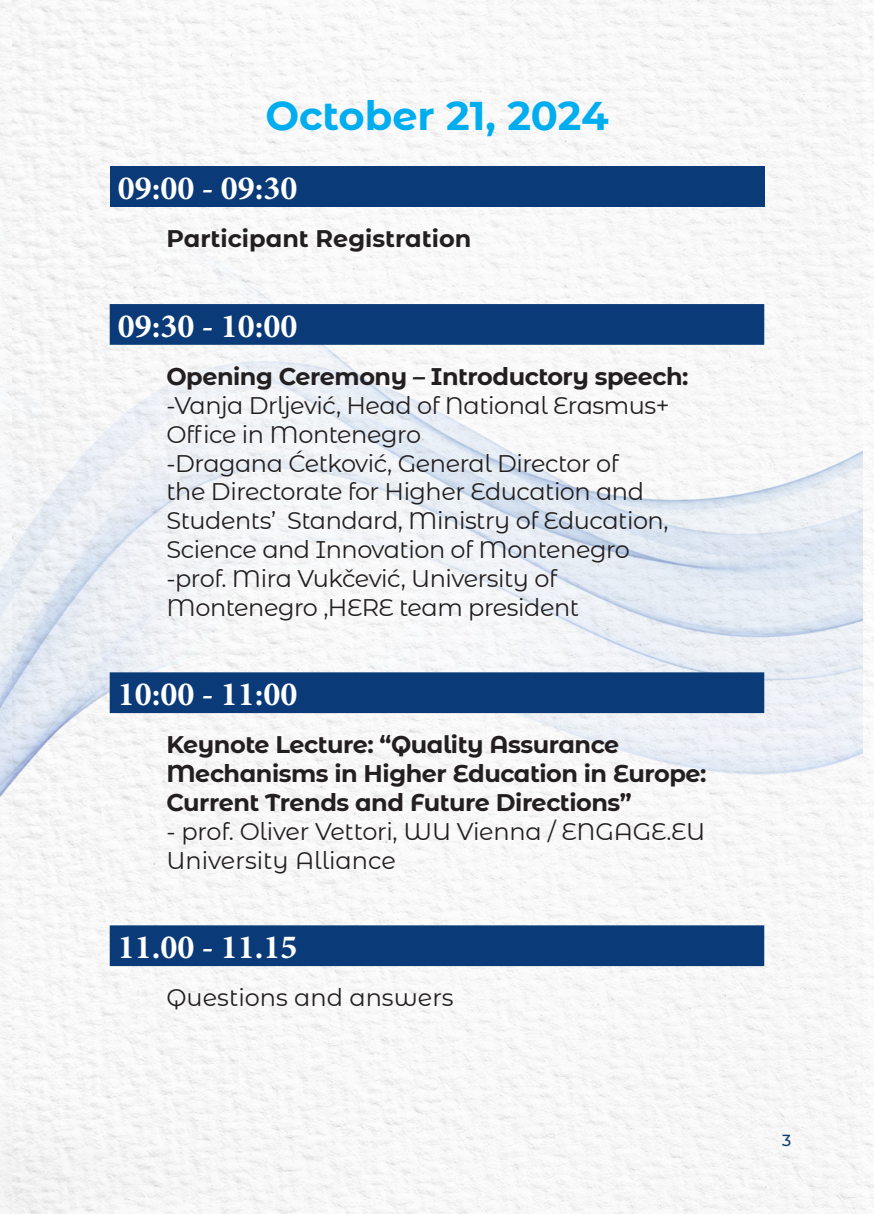
<style>
.page{position:relative;width:874px;height:1214px;background:#fff}
.page>*{position:absolute;margin:0;border:0;box-sizing:border-box;transform-origin:0 0}
.t1{font:700 40px "Montserrat Alternates";color:#00aeef}
.t2{font:700 34px "Minion Pro";color:#fff}
.t3{font:24px/28.8px "Montserrat Alternates";letter-spacing:-.02em;color:#231f20}
.t4{font:700 24px/28.8px "Montserrat Alternates";letter-spacing:-.02em;color:#231f20}
.t5{font:700 24px "Montserrat Alternates";color:#231f20}
.t6{font:24px "Montserrat Alternates";color:#231f20}
.t7{font:500 16px "Montserrat Alternates";color:#0a3a78}
</style>
<div class="page">
<img style="left:0;top:0;width:862px;height:1213px">
<div style="left:110px;top:166px;width:653px;height:41px;background:#0a3a78"></div>
<svg style="left:110px;top:304px;width:653px;height:661px;fill:#f2f3f6"></svg>
<p class="t1" style="left:265px;top:86px;width:344px">October 21, 2024</p>
<p class="t2" style="left:118px;top:164px;width:181px">09:00 - 09:30</p>
<p class="t5" style="left:166px;top:221px;width:306px">Participant Registration</p>
<p class="t2" style="left:118px;top:302px;width:181px">09:30 - 10:00</p>
<p class="t4" style="left:166px;top:361px;width:523px">Opening Ceremony – Introductory speech:</p>
<p class="t3" style="left:166px;top:390px;width:504px">-Vanja Drljević, Head of National Erasmus+<br>Office in Montenegro</p>
<p class="t3" style="left:166px;top:447px;width:503px">-Dragana Ćetković, General Director of<br>the Directorate for Higher Education and Students’ Standard, Ministry of Education, Science and Innovation of Montenegro</p>
<p class="t3" style="left:166px;top:563px;width:414px">-prof. Mira Vukčević, University of<br>Montenegro ,HERE team president</p>
<p class="t2" style="left:118px;top:670px;width:181px">10:00 - 11:00</p>
<p class="t4" style="left:166px;top:729px;width:541px">Keynote Lecture: “Quality Assurance<br>Mechanisms in Higher Education in Europe:<br>Current Trends and Future Directions”</p>
<p class="t3" style="left:166px;top:816px;width:540px">- prof. Oliver Vettori, WU Vienna / ENGAGE.EU<br>University Alliance</p>
<p class="t2" style="left:118px;top:923px;width:181px">11.00 - 11.15</p>
<p class="t6" style="left:166px;top:981px;width:288px">Questions and answers</p>
<p class="t7" style="left:781px;top:1128px;width:11px">3</p>
</div>
